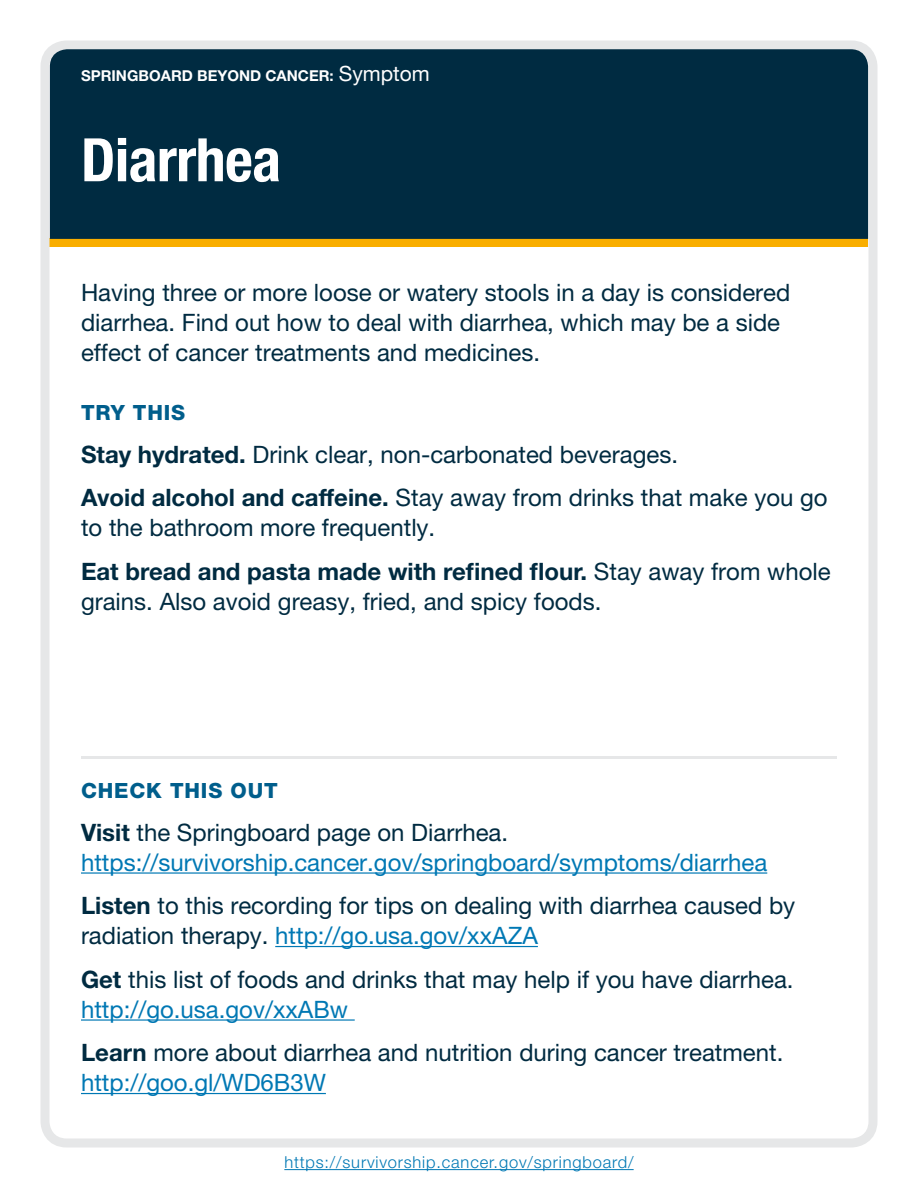
<style>
.page{position:relative;width:918px;height:1188px;background:#fff}
.page>*{position:absolute;margin:0;border:0;box-sizing:border-box;transform-origin:0 0}
.t1{font:700 condensed 60px "Helvetica Neue LT Std";letter-spacing:-.01em;color:#fff}
.t2{font:24px/30px "Helvetica Neue LT Pro";color:#002b41}
.t3{font:24px/30px "Helvetica Neue LT Pro";color:#0078b4}
.t4{font:800 21px "Helvetica Neue LT Std";letter-spacing:.04em;color:#005e8c}
.t5{font:300 16.5px "Helvetica Neue LT Pro";letter-spacing:.05em;color:#0078b4}
.t6{font:700 15px "Helvetica Neue LT Std";color:#fff}
.s1{font-weight:400;font-size:21px}
.s2{font-family:"Helvetica Neue LT Std";font-weight:700}
.s3{font-family:"Helvetica Neue LT Std";font-weight:700;color:#002b41}
.s4{color:#002b41}
.s5{color:#0078b4}
</style>
<div class="page">
<hr style="left:81px;top:756px;width:756px;height:3px;background:#e6e7e8">
<div style="left:50px;top:239px;width:818px;height:8px;background:#f9ae00"></div>
<div style="left:40px;top:40px;width:837px;height:1108px;border:9px solid #e6e7e8;border-radius:22px"></div>
<div style="left:50px;top:49px;width:818px;height:190px;background:#002b41"></div>
<hr style="left:284px;top:1169px;width:350px;height:1px;background:#0078b4">
<hr style="left:81px;top:872px;width:686px;height:2px;background:#0078b4">
<hr style="left:275px;top:946px;width:263px;height:1px;background:#0078b4">
<hr style="left:81px;top:1019px;width:274px;height:2px;background:#0078b4">
<hr style="left:81px;top:1093px;width:245px;height:1px;background:#0078b4">
<p class="t6" style="left:81px;top:66px;width:350px">SPRINGBOARD BEYOND CANCER: <span class="s1">Symptom</span></p>
<h1 class="t1" style="left:81px;top:124px;width:202px">Diarrhea</h1>
<p class="t2" style="left:81px;top:277px;width:711px">Having three or more loose or watery stools in a day is considered diarrhea. Find out how to deal with diarrhea, which may be a side effect of cancer treatments and medicines.</p>
<p class="t4" style="left:81px;top:400px;width:106px">TRY THIS</p>
<p class="t2" style="left:81px;top:439px;width:599px"><span class="s2">Stay hydrated.</span> Drink clear, non-carbonated beverages.</p>
<p class="t2" style="left:81px;top:482px;width:748px"><span class="s2">Avoid alcohol and caffeine.</span> Stay away from drinks that make you go to the bathroom more frequently.</p>
<p class="t2" style="left:81px;top:556px;width:751px"><span class="s2">Eat bread and pasta made with refined flour.</span> Stay away from whole grains. Also avoid greasy, fried, and spicy foods.</p>
<p class="t4" style="left:81px;top:778px;width:198px">CHECK THIS OUT</p>
<p class="t3" style="left:81px;top:817px;width:688px"><span class="s3">Visit</span> <span class="s4">the Springboard page on Diarrhea. </span>https://survivorship.cancer.gov/springboard/symptoms/diarrhea</p>
<p class="t2" style="left:81px;top:890px;width:716px"><span class="s2">Listen</span> to this recording for tips on dealing with diarrhea caused by radiation therapy. <span class="s5">http://go.usa.gov/xxAZA</span></p>
<p class="t2" style="left:81px;top:964px;width:714px"><span class="s2">Get</span> this list of foods and drinks that may help if you have diarrhea. <span class="s5">http://go.usa.gov/xxABw</span></p>
<p class="t2" style="left:81px;top:1037px;width:704px"><span class="s2">Learn</span> more about diarrhea and nutrition during cancer treatment. <span class="s5">http://goo.gl/WD6B3W</span></p>
<p class="t5" style="left:284px;top:1152px;width:351px">https://survivorship.cancer.gov/springboard/</p>
</div>
